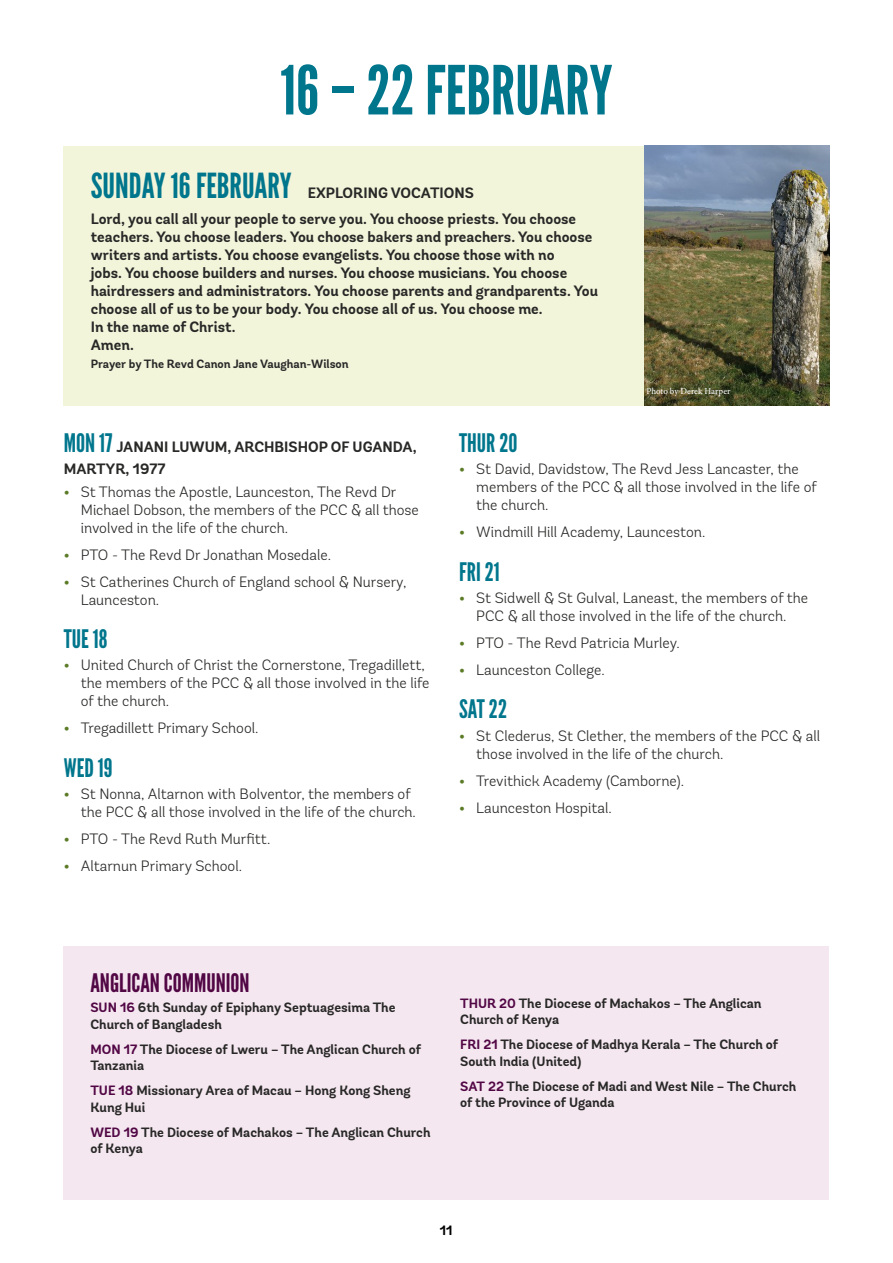
<style>
.page{position:relative;width:893px;height:1263px;background:#fff}
.page>*{position:absolute;margin:0;border:0;box-sizing:border-box;transform-origin:0 0}
.t1{font:67.5px "League Gothic";color:#00768d}
.t2{font:34.5px "League Gothic";color:#00768d}
.t3{font:25.5px "League Gothic";color:#00768d}
.t4{font:25.5px "League Gothic";color:#520745}
.t5{font:300 15px/18px "Andes Rounded";color:#282827}
.t6{font:700 15px/18px "Andes Rounded";color:#282827}
.t7{font:700 13.5px/16.5px "Andes Rounded";color:#282827}
.t8{font:700 13.5px "Andes Rounded";color:#000}
.t9{font:700 12px "Andes Rounded";color:#282827}
.t10{font:9px "Minion Pro";letter-spacing:-.005em;color:#fff}
.s1{font-family:"League Gothic";font-weight:400;font-size:25.5px;color:#00768d}
.s2{font-weight:700;color:#5c7b27}
.s3{color:#520745}
</style>
<div class="page">
<div style="left:64px;top:146px;width:765px;height:259px;background:#f3f5db"></div>
<img style="left:644px;top:146px;width:185px;height:259px">
<div style="left:64px;top:946px;width:765px;height:254px;background:#f5e7f0"></div>
<h1 class="t1" style="left:280px;top:50px;width:334px">16 – 22 FEBRUARY</h1>
<h2 class="t2" style="left:91px;top:165px;width:202px">SUNDAY 16 FEBRUARY</h2>
<p class="t6" style="left:91px;top:180px;width:487px;line-height:26.5px;text-indent:217px">EXPLORING VOCATIONS<br>Lord, you call all your people to serve you. You choose priests. You choose</p>
<p class="t6" style="left:91px;top:228px;width:509px">teachers. You choose leaders. You choose bakers and preachers. You choose writers and artists. You choose evangelists. You choose those with no<br>jobs. You choose builders and nurses. You choose musicians. You choose hairdressers and administrators. You choose parents and grandparents. You choose all of us to be your body. You choose all of us. You choose me.<br>In the name of Christ.<br>Amen.</p>
<p class="t9" style="left:91px;top:356px;width:259px">Prayer by The Revd Canon Jane Vaughan-Wilson</p>
<p class="t10" style="left:646px;top:385px;width:86px">Photo by Derek Harper</p>
<p class="t6" style="left:64px;top:436px;width:354px;line-height:22.5px"><span class="s1">MON 17</span> JANANI LUWUM, ARCHBISHOP OF UGANDA,<br>MARTYR, 1977</p>
<p class="t5" style="left:81px;top:482px;width:340px;text-indent:-17px"><span class="s2">•</span> St Thomas the Apostle, Launceston, The Revd Dr<br>Michael Dobson, the members of the PCC &amp; all those involved in the life of the church.</p>
<p class="t5" style="left:64px;top:545px;width:269px"><span class="s2">•</span> PTO - The Revd Dr Jonathan Mosedale.</p>
<p class="t5" style="left:81px;top:572px;width:327px;text-indent:-17px"><span class="s2">•</span> St Catherines Church of England school &amp; Nursery,<br>Launceston.</p>
<h3 class="t3" style="left:64px;top:624px;width:45px">TUE 18</h3>
<p class="t5" style="left:81px;top:656px;width:350px;text-indent:-17px"><span class="s2">•</span> United Church of Christ the Cornerstone, Tregadillett, the members of the PCC &amp; all those involved in the life of the church.</p>
<p class="t5" style="left:64px;top:719px;width:196px"><span class="s2">•</span> Tregadillett Primary School.</p>
<h3 class="t3" style="left:64px;top:753px;width:50px">WED 19</h3>
<p class="t5" style="left:81px;top:785px;width:337px;text-indent:-17px"><span class="s2">•</span> St Nonna, Altarnon with Bolventor, the members of the PCC &amp; all those involved in the life of the church.</p>
<p class="t5" style="left:64px;top:830px;width:208px"><span class="s2">•</span> PTO - The Revd Ruth Murfitt.</p>
<p class="t5" style="left:64px;top:857px;width:180px"><span class="s2">•</span> Altarnun Primary School.</p>
<h3 class="t3" style="left:459px;top:428px;width:60px">THUR 20</h3>
<p class="t5" style="left:476px;top:460px;width:342px;text-indent:-17px"><span class="s2">•</span> St David, Davidstow, The Revd Jess Lancaster, the members of the PCC &amp; all those involved in the life of the church.</p>
<p class="t5" style="left:459px;top:523px;width:248px"><span class="s2">•</span> Windmill Hill Academy, Launceston.</p>
<h3 class="t3" style="left:459px;top:556px;width:42px">FRI 21</h3>
<p class="t5" style="left:459px;top:589px;width:351px;text-align:center"><span class="s2">•</span> St Sidwell &amp; St Gulval, Laneast, the members of the<br>PCC &amp; all those involved in the life of the church.</p>
<p class="t5" style="left:459px;top:634px;width:222px"><span class="s2">•</span> PTO - The Revd Patricia Murley.</p>
<p class="t5" style="left:459px;top:661px;width:147px"><span class="s2">•</span> Launceston College.</p>
<h3 class="t3" style="left:459px;top:694px;width:49px">SAT 22</h3>
<p class="t5" style="left:476px;top:726px;width:345px;text-indent:-17px"><span class="s2">•</span> St Clederus, St Clether, the members of the PCC &amp; all those involved in the life of the church.</p>
<p class="t5" style="left:459px;top:771px;width:226px"><span class="s2">•</span> Trevithick Academy (Camborne).</p>
<p class="t5" style="left:459px;top:798px;width:154px"><span class="s2">•</span> Launceston Hospital.</p>
<h3 class="t4" style="left:90px;top:967px;width:161px">ANGLICAN COMMUNION</h3>
<p class="t7" style="left:90px;top:1000px;width:307px"><span class="s3">SUN 16</span> 6th Sunday of Epiphany Septuagesima The<br>Church of Bangladesh</p>
<p class="t7" style="left:90px;top:1041px;width:332px"><span class="s3">MON 17</span> The Diocese of Lweru – The Anglican Church of<br>Tanzania</p>
<p class="t7" style="left:90px;top:1083px;width:322px"><span class="s3">TUE 18</span> Missionary Area of Macau – Hong Kong Sheng<br>Kung Hui</p>
<p class="t7" style="left:90px;top:1124px;width:342px"><span class="s3">WED 19</span> The Diocese of Machakos – The Anglican Church of Kenya</p>
<p class="t7" style="left:460px;top:995px;width:303px"><span class="s3">THUR 20</span> The Diocese of Machakos – The Anglican<br>Church of Kenya</p>
<p class="t7" style="left:460px;top:1037px;width:320px"><span class="s3">FRI 21</span> The Diocese of Madhya Kerala – The Church of<br>South India (United)</p>
<p class="t7" style="left:460px;top:1078px;width:338px"><span class="s3">SAT 22</span> The Diocese of Madi and West Nile – The Church of the Province of Uganda</p>
<p class="t8" style="left:440px;top:1222px;width:14px">11</p>
</div>
